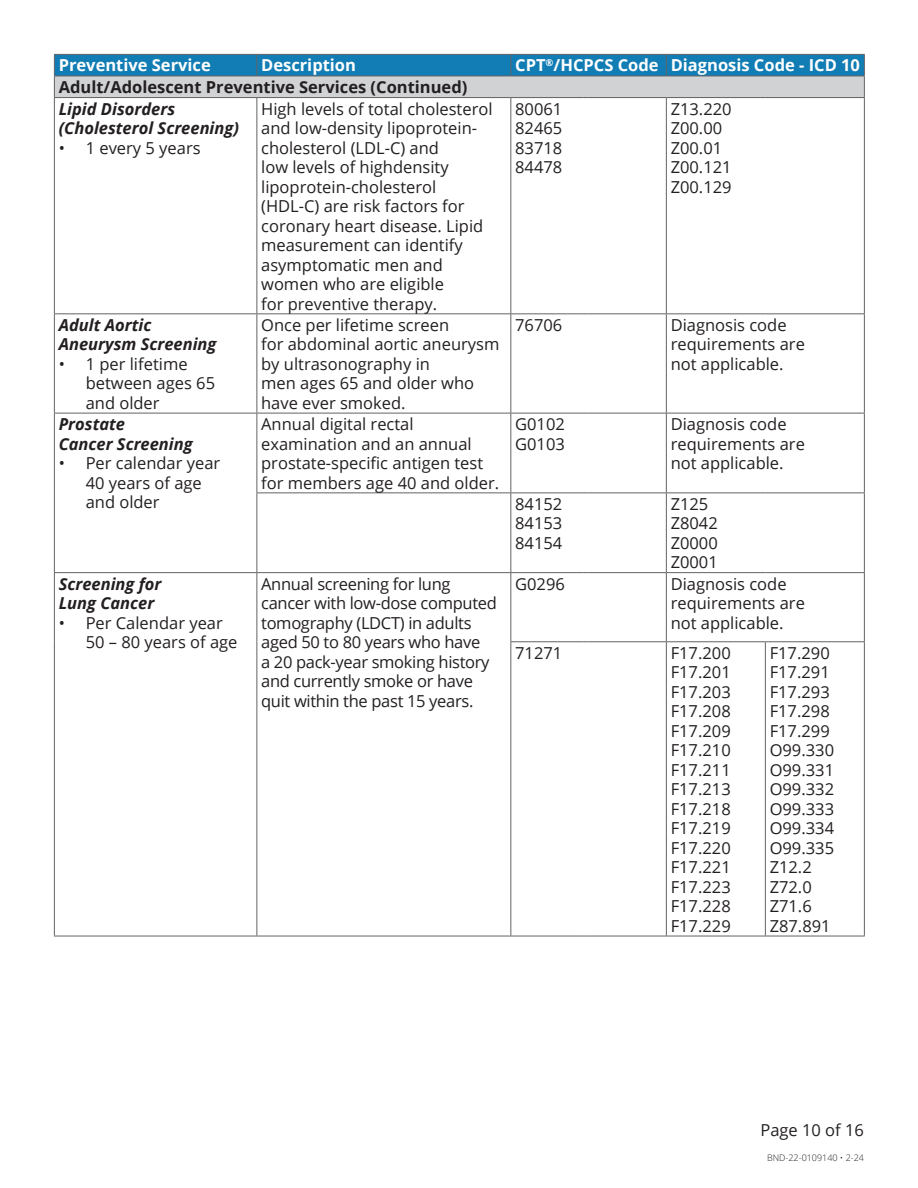
<style>
.page{position:relative;width:918px;height:1188px;background:#fff}
.page>*{position:absolute;margin:0;border:0;box-sizing:border-box;transform-origin:0 0}
.Body{font:16.5px/19.5px "Open Sans";color:#231f20}
.Body-2{font:16.5px/19.5px "Open Sans";letter-spacing:-.02em;color:#231f20}
.Preventive_Service_title{font:italic 700 16.5px/19.5px "Open Sans";color:#231f20}
.Table_Heading{font:700 16.5px "Open Sans";color:#fff}
.Table_Subhead{font:700 16.5px "Open Sans";color:#231f20}
.t1{font:300 9px "Open Sans";color:#231f20}
</style>
<div class="page">
<hr style="left:54px;top:936px;width:203px;height:1px;background:#636366">
<hr style="left:257px;top:936px;width:254px;height:1px;background:#636366">
<hr style="left:511px;top:936px;width:72px;height:1px;background:#636366">
<hr style="left:589px;top:936px;width:77px;height:1px;background:#636366">
<hr style="left:666px;top:936px;width:99px;height:1px;background:#636366">
<hr style="left:765px;top:936px;width:100px;height:1px;background:#636366">
<hr style="left:54px;top:98px;width:1px;height:215px;background:#636366">
<hr style="left:54px;top:314px;width:1px;height:99px;background:#636366">
<hr style="left:54px;top:413px;width:1px;height:80px;background:#636366">
<hr style="left:54px;top:493px;width:1px;height:79px;background:#636366">
<hr style="left:54px;top:573px;width:1px;height:69px;background:#636366">
<hr style="left:54px;top:642px;width:1px;height:294px;background:#636366">
<svg style="left:54px;top:54px;width:811px;height:44px;background:#70a3be"></svg>
<hr style="left:589px;top:97px;width:77px;height:1px;background:#636366">
<hr style="left:666px;top:97px;width:99px;height:1px;background:#636366">
<hr style="left:765px;top:97px;width:100px;height:1px;background:#636366">
<hr style="left:256px;top:492px;width:255px;height:1px;background:#636366">
<hr style="left:511px;top:492px;width:72px;height:1px;background:#636366">
<hr style="left:589px;top:492px;width:77px;height:1px;background:#636366">
<hr style="left:666px;top:492px;width:99px;height:1px;background:#636366">
<hr style="left:765px;top:492px;width:100px;height:1px;background:#636366">
<hr style="left:256px;top:98px;width:1px;height:215px;background:#636366">
<hr style="left:510px;top:98px;width:1px;height:215px;background:#636366">
<hr style="left:666px;top:98px;width:1px;height:215px;background:#636366">
<hr style="left:864px;top:98px;width:1px;height:215px;background:#636366">
<hr style="left:256px;top:314px;width:1px;height:99px;background:#636366">
<hr style="left:510px;top:314px;width:1px;height:99px;background:#636366">
<hr style="left:666px;top:314px;width:1px;height:99px;background:#636366">
<hr style="left:864px;top:314px;width:1px;height:99px;background:#636366">
<hr style="left:256px;top:413px;width:1px;height:79px;background:#636366">
<hr style="left:510px;top:413px;width:1px;height:79px;background:#636366">
<hr style="left:666px;top:413px;width:1px;height:79px;background:#636366">
<hr style="left:864px;top:413px;width:1px;height:79px;background:#636366">
<hr style="left:256px;top:493px;width:1px;height:79px;background:#636366">
<hr style="left:510px;top:493px;width:1px;height:79px;background:#636366">
<hr style="left:666px;top:493px;width:1px;height:79px;background:#636366">
<hr style="left:864px;top:493px;width:1px;height:79px;background:#636366">
<hr style="left:256px;top:573px;width:1px;height:69px;background:#636366">
<hr style="left:510px;top:573px;width:1px;height:68px;background:#636366">
<hr style="left:666px;top:573px;width:1px;height:68px;background:#636366">
<hr style="left:864px;top:573px;width:1px;height:68px;background:#636366">
<hr style="left:256px;top:642px;width:1px;height:294px;background:#636366">
<hr style="left:510px;top:642px;width:1px;height:294px;background:#636366">
<hr style="left:666px;top:642px;width:1px;height:294px;background:#636366">
<hr style="left:765px;top:642px;width:1px;height:294px;background:#636366">
<hr style="left:864px;top:642px;width:1px;height:294px;background:#636366">
<hr style="left:54px;top:313px;width:203px;height:1px;background:#636366">
<hr style="left:257px;top:313px;width:254px;height:1px;background:#636366">
<hr style="left:54px;top:413px;width:203px;height:1px;background:#636366">
<hr style="left:257px;top:413px;width:254px;height:1px;background:#636366">
<hr style="left:54px;top:572px;width:203px;height:1px;background:#636366">
<hr style="left:257px;top:572px;width:254px;height:1px;background:#636366">
<hr style="left:511px;top:313px;width:72px;height:1px;background:#636366">
<hr style="left:589px;top:313px;width:77px;height:1px;background:#636366">
<hr style="left:666px;top:313px;width:99px;height:1px;background:#636366">
<hr style="left:765px;top:313px;width:100px;height:1px;background:#636366">
<hr style="left:511px;top:413px;width:72px;height:1px;background:#636366">
<hr style="left:589px;top:413px;width:77px;height:1px;background:#636366">
<hr style="left:666px;top:413px;width:99px;height:1px;background:#636366">
<hr style="left:765px;top:413px;width:100px;height:1px;background:#636366">
<hr style="left:511px;top:572px;width:72px;height:1px;background:#636366">
<hr style="left:589px;top:572px;width:77px;height:1px;background:#636366">
<hr style="left:666px;top:572px;width:99px;height:1px;background:#636366">
<hr style="left:765px;top:572px;width:100px;height:1px;background:#636366">
<hr style="left:510px;top:641px;width:73px;height:1px;background:#636366">
<hr style="left:589px;top:641px;width:77px;height:1px;background:#636366">
<hr style="left:666px;top:641px;width:99px;height:1px;background:#636366">
<hr style="left:765px;top:641px;width:100px;height:1px;background:#636366">
<p class="Table_Heading" style="left:59px;top:54px;width:154px">Preventive Service</p>
<p class="Table_Heading" style="left:261px;top:54px;width:96px">Description</p>
<p class="Table_Heading" style="left:515px;top:54px;width:145px">CPT<sup>®</sup>/HCPCS Code</p>
<p class="Table_Heading" style="left:671px;top:54px;width:191px">Diagnosis Code - ICD 10</p>
<p class="Table_Subhead" style="left:59px;top:75px;width:410px">Adult/Adolescent Preventive Services (Continued)</p>
<p class="Preventive_Service_title" style="left:59px;top:98px;width:118px">Lipid Disorders</p>
<p class="Preventive_Service_title" style="left:59px;top:118px;width:182px">(Cholesterol Screening)</p>
<p class="Body" style="left:59px;top:137px;width:143px">• 1 every 5 years</p>
<p class="Body" style="left:261px;top:98px;width:233px">High levels of total cholesterol and low-density lipoprotein&shy;cholesterol (LDL-C) and<br>low levels of highdensity lipoprotein-cholesterol (HDL-C) are risk factors for coronary heart disease. Lipid measurement can identify asymptomatic men and women who are eligible<br>for preventive therapy.</p>
<p class="Body" style="left:515px;top:98px;width:49px">80061</p>
<p class="Body" style="left:671px;top:98px;width:63px">Z13.220</p>
<p class="Body" style="left:671px;top:118px;width:53px">Z00.00</p>
<p class="Body" style="left:671px;top:137px;width:53px">Z00.01</p>
<p class="Body" style="left:671px;top:157px;width:63px">Z00.121</p>
<p class="Body" style="left:671px;top:176px;width:63px">Z00.129</p>
<p class="Body" style="left:515px;top:118px;width:49px">82465</p>
<p class="Body" style="left:515px;top:137px;width:49px">83718</p>
<p class="Body" style="left:515px;top:157px;width:49px">84478</p>
<p class="Preventive_Service_title" style="left:59px;top:315px;width:159px">Adult Aortic<br>Aneurysm Screening</p>
<p class="Body" style="left:86px;top:354px;width:131px;text-indent:-27px">• 1 per lifetime between ages 65 and older</p>
<p class="Preventive_Service_title" style="left:59px;top:414px;width:136px">Prostate<br>Cancer Screening</p>
<p class="Body" style="left:86px;top:453px;width:136px;text-indent:-27px">• Per calendar year<br>40 years of age and older</p>
<p class="Preventive_Service_title" style="left:59px;top:573px;width:104px">Screening for<br>Lung Cancer</p>
<p class="Body" style="left:86px;top:612px;width:153px;text-indent:-27px">• Per Calendar year<br>50 – 80 years of age</p>
<p class="Body" style="left:261px;top:315px;width:240px">Once per lifetime screen<br>for abdominal aortic aneurysm by ultrasonography in<br>men ages 65 and older who have ever smoked.</p>
<p class="Body" style="left:515px;top:315px;width:49px">76706</p>
<p class="Body" style="left:671px;top:315px;width:136px">Diagnosis code requirements are not applicable.</p>
<p class="Body" style="left:261px;top:414px;width:240px">Annual digital rectal examination and an annual prostate-specific antigen test for members age 40 and older.</p>
<p class="Body" style="left:515px;top:414px;width:51px">G0102</p>
<p class="Body" style="left:515px;top:433px;width:51px">G0103</p>
<p class="Body" style="left:515px;top:494px;width:49px">84152</p>
<p class="Body" style="left:515px;top:513px;width:49px">84153</p>
<p class="Body" style="left:515px;top:533px;width:49px">84154</p>
<p class="Body" style="left:671px;top:414px;width:136px">Diagnosis code requirements are not applicable.</p>
<p class="Body" style="left:671px;top:494px;width:39px">Z125</p>
<p class="Body" style="left:671px;top:513px;width:49px">Z8042</p>
<p class="Body" style="left:671px;top:533px;width:49px">Z0000</p>
<p class="Body" style="left:671px;top:552px;width:49px">Z0001</p>
<p class="Body-2" style="left:261px;top:573px;width:237px">Annual screening for lung cancer with low-dose computed tomography (LDCT) in adults aged 50 to 80 years who have<br>a 20 pack-year smoking history and currently smoke or have quit within the past 15 years.</p>
<p class="Body" style="left:515px;top:573px;width:51px">G0296</p>
<p class="Body" style="left:671px;top:573px;width:136px">Diagnosis code requirements are not applicable.</p>
<p class="Body" style="left:515px;top:643px;width:49px">71271</p>
<p class="Body" style="left:671px;top:643px;width:62px">F17.200</p>
<p class="Body" style="left:671px;top:662px;width:62px">F17.201</p>
<p class="Body" style="left:671px;top:682px;width:62px">F17.203</p>
<p class="Body" style="left:671px;top:701px;width:62px">F17.208</p>
<p class="Body" style="left:671px;top:721px;width:62px">F17.209</p>
<p class="Body" style="left:671px;top:740px;width:62px">F17.210</p>
<p class="Body" style="left:671px;top:760px;width:62px">F17.211</p>
<p class="Body" style="left:671px;top:779px;width:62px">F17.213</p>
<p class="Body" style="left:671px;top:799px;width:62px">F17.218</p>
<p class="Body" style="left:671px;top:818px;width:62px">F17.219</p>
<p class="Body" style="left:671px;top:838px;width:62px">F17.220</p>
<p class="Body" style="left:671px;top:857px;width:62px">F17.221</p>
<p class="Body" style="left:671px;top:877px;width:62px">F17.223</p>
<p class="Body" style="left:671px;top:896px;width:62px">F17.228<br>F17.229</p>
<p class="Body" style="left:770px;top:643px;width:62px">F17.290</p>
<p class="Body" style="left:770px;top:662px;width:62px">F17.291</p>
<p class="Body" style="left:770px;top:682px;width:62px">F17.293</p>
<p class="Body" style="left:770px;top:701px;width:62px">F17.298</p>
<p class="Body" style="left:770px;top:721px;width:62px">F17.299</p>
<p class="Body" style="left:770px;top:740px;width:66px">O99.330</p>
<p class="Body" style="left:770px;top:760px;width:66px">O99.331</p>
<p class="Body" style="left:770px;top:779px;width:66px">O99.332</p>
<p class="Body" style="left:770px;top:799px;width:66px">O99.333</p>
<p class="Body" style="left:770px;top:818px;width:66px">O99.334</p>
<p class="Body" style="left:770px;top:838px;width:66px">O99.335</p>
<p class="Body" style="left:770px;top:857px;width:44px">Z12.2</p>
<p class="Body" style="left:770px;top:877px;width:44px">Z72.0</p>
<p class="Body" style="left:770px;top:896px;width:44px">Z71.6</p>
<p class="Body" style="left:770px;top:916px;width:63px">Z87.891</p>
<p class="Body" style="left:760px;top:1120px;width:105px">Page 10 of 16</p>
<p class="t1" style="left:767px;top:1151px;width:98px">BND-22-0109140 • 2-24</p>
</div>
